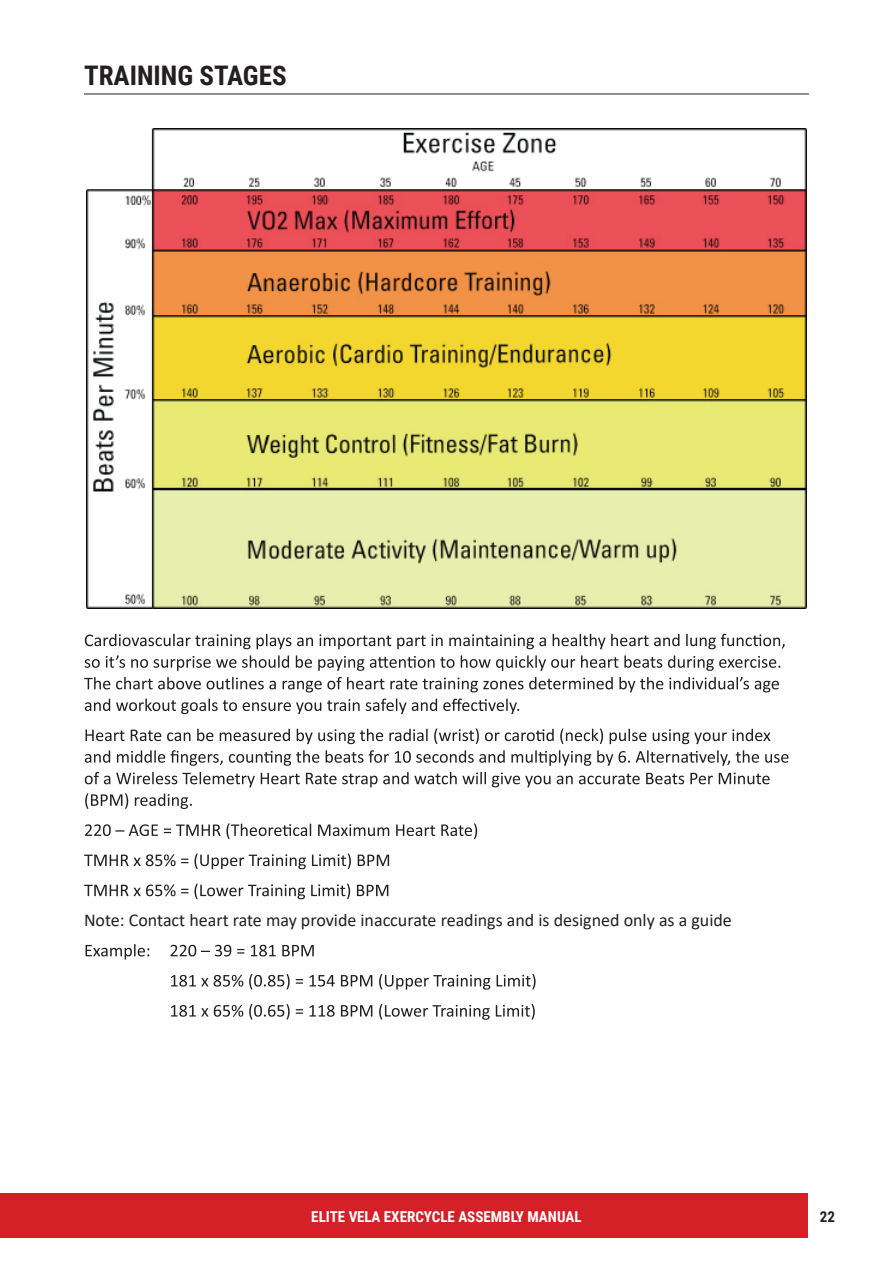
<style>
.page{position:relative;width:893px;height:1263px;background:#fff}
.page>*{position:absolute;margin:0;border:0;box-sizing:border-box;transform-origin:0 0}
.t1{font:700 27px "Roboto Condensed";color:#231f20}
.t2{font:18px "Calibri";color:#231f20}
.t3{font:700 15px "Roboto Condensed";color:#fff}
.t4{font:700 15px "Roboto Condensed";color:#231f20}
.s1{font-style:inherit}
</style>
<div class="page">
<svg style="left:85px;top:634px;width:700px;height:15px"></svg>
<svg style="left:85px;top:655px;width:695px;height:16px"></svg>
<svg style="left:84px;top:677px;width:695px;height:15px"></svg>
<svg style="left:85px;top:698px;width:434px;height:16px"></svg>
<svg style="left:86px;top:728px;width:684px;height:16px"></svg>
<svg style="left:85px;top:750px;width:703px;height:16px"></svg>
<svg style="left:85px;top:772px;width:685px;height:15px"></svg>
<svg style="left:85px;top:793px;width:107px;height:16px"></svg>
<svg style="left:85px;top:823px;width:392px;height:16px"></svg>
<svg style="left:84px;top:853px;width:305px;height:16px"></svg>
<svg style="left:84px;top:884px;width:304px;height:15px"></svg>
<svg style="left:86px;top:944px;width:63px;height:15px"></svg>
<svg style="left:171px;top:945px;width:143px;height:11px"></svg>
<svg style="left:171px;top:974px;width:365px;height:16px"></svg>
<svg style="left:171px;top:1004px;width:364px;height:16px"></svg>
<hr style="left:84px;top:94px;width:725px;height:1px;background:#231f20">
<img style="left:87px;top:129px;width:719px;height:480px">
<div style="left:3px;top:1193px;width:805px;height:45px;background:#d52027"></div>
<h1 class="t1" style="left:84px;top:57px;width:204px">TRAINING STAGES</h1>
<p class="t2" style="left:84px;top:908px;width:649px">Note: Contact heart rate may provide inaccurate readings and is designed only as a guide</p>
<p class="t3" style="left:311px;top:1206px;width:272px">ELITE VELA EXERCYCLE ASSEMBLY MANUAL</p>
<p class="t4" style="left:820px;top:1206px;width:17px">2<span class="s1">2</span></p>
</div>
